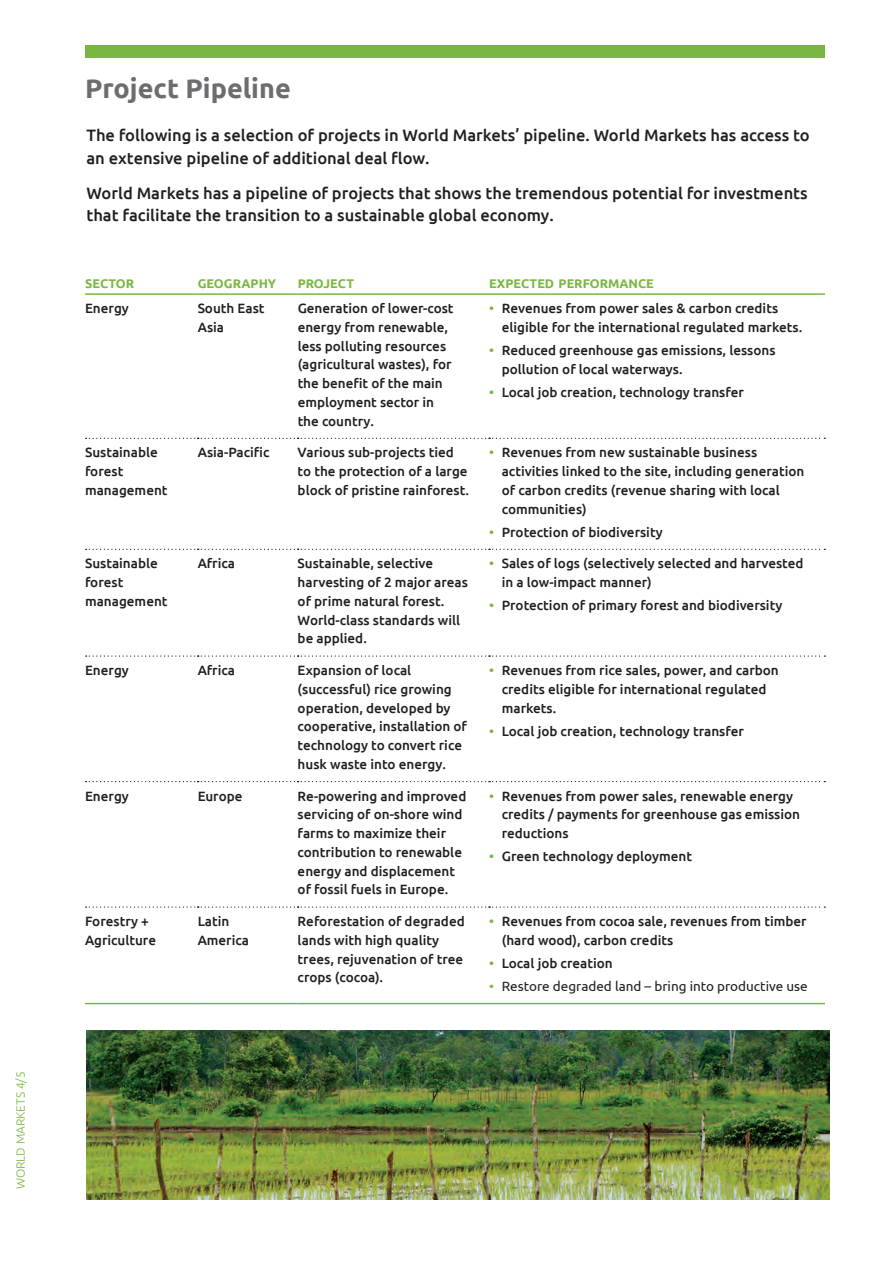
<style>
.page{position:relative;width:893px;height:1263px;background:#fff}
.page>*{position:absolute;margin:0;border:0;box-sizing:border-box;transform-origin:0 0}
._1_title{font:700 27px "Ubuntu";color:#6c6d70}
.t1{font:500 16.5px/22.5px "Ubuntu";color:#231f20}
.t2{font:500 13.5px/18.8px "Ubuntu";color:#231f20}
.t3{font:13.5px "Ubuntu";color:#231f20}
.t4{font:700 12.6px "Ubuntu";color:#79b742}
.t5{font:300 12px "Ubuntu";color:#79b742}
.s1{color:#79b742}
</style>
<div class="page">
<div style="left:85px;top:45px;width:740px;height:12px;background:#79b742"></div>
<hr style="left:85px;top:293px;width:113px;height:2px;background:#79b742">
<hr style="left:198px;top:293px;width:100px;height:2px;background:#79b742">
<hr style="left:298px;top:293px;width:191px;height:2px;background:#79b742">
<hr style="left:489px;top:293px;width:336px;height:2px;background:#79b742">
<hr style="left:85px;top:1003px;width:113px;height:1px;background:#79b742">
<hr style="left:198px;top:1003px;width:100px;height:1px;background:#79b742">
<hr style="left:298px;top:1003px;width:191px;height:1px;background:#79b742">
<hr style="left:489px;top:1003px;width:336px;height:1px;background:#79b742">
<svg style="left:86px;top:438px;width:739px;height:1px"></svg>
<svg style="left:86px;top:549px;width:739px;height:1px"></svg>
<svg style="left:86px;top:655px;width:739px;height:2px"></svg>
<svg style="left:86px;top:781px;width:739px;height:1px"></svg>
<svg style="left:86px;top:906px;width:739px;height:2px"></svg>
<img style="left:86px;top:1030px;width:743px;height:169px">
<p class="t5" style="left:13px;top:1189px;width:119px;rotate:-90deg">WORLD MARKETS 4/5</p>
<p class="_1_title" style="left:85px;top:72px;width:207px">Project Pipeline</p>
<p class="t1" style="left:86px;top:123px;width:725px">The following is a selection of projects in World Markets’ pipeline. World Markets has access to an extensive pipeline of additional deal flow.</p>
<p class="t1" style="left:86px;top:181px;width:723px">World Markets has a pipeline of projects that shows the tremendous potential for investments that facilitate the transition to a sustainable global economy.</p>
<p class="t4" style="left:85px;top:276px;width:51px">SECTOR</p>
<p class="t4" style="left:198px;top:276px;width:80px">GEOGRAPHY</p>
<p class="t4" style="left:298px;top:276px;width:58px">PROJECT</p>
<p class="t4" style="left:489px;top:276px;width:166px">EXPECTED PERFORMANCE</p>
<p class="t2" style="left:85px;top:298px;width:45px">Energy</p>
<p class="t2" style="left:198px;top:298px;width:68px">South East<br>Asia</p>
<p class="t2" style="left:298px;top:298px;width:157px">Generation of lower-cost energy from renewable, less polluting resources (agricultural wastes), for the benefit of the main employment sector in the country.</p>
<p class="t2" style="left:502px;top:298px;width:302px;text-indent:-13px"><span class="s1">•</span> Revenues from power sales &amp; carbon credits eligible for the international regulated markets.</p>
<p class="t2" style="left:502px;top:340px;width:275px;text-indent:-13px"><span class="s1">•</span> Reduced greenhouse gas emissions, lessons pollution of local waterways.</p>
<p class="t2" style="left:489px;top:382px;width:256px"><span class="s1">•</span> Local job creation, technology transfer</p>
<p class="t2" style="left:85px;top:443px;width:84px">Sustainable forest management</p>
<p class="t2" style="left:198px;top:443px;width:73px">Asia-Pacific</p>
<p class="t2" style="left:298px;top:443px;width:173px">Various sub-projects tied to the protection of a large block of pristine rainforest.</p>
<p class="t2" style="left:502px;top:443px;width:304px;text-indent:-13px"><span class="s1">•</span> Revenues from new sustainable business activities linked to the site, including generation of carbon credits (revenue sharing with local communities)</p>
<p class="t2" style="left:489px;top:522px;width:175px"><span class="s1">•</span> Protection of biodiversity</p>
<p class="t2" style="left:85px;top:554px;width:84px">Sustainable forest management</p>
<p class="t2" style="left:198px;top:554px;width:39px">Africa</p>
<p class="t2" style="left:298px;top:554px;width:172px">Sustainable, selective harvesting of 2 major areas of prime natural forest.<br>World-class standards will be applied.</p>
<p class="t2" style="left:502px;top:554px;width:303px;text-indent:-13px"><span class="s1">•</span> Sales of logs (selectively selected and harvested in a low-impact manner)</p>
<p class="t2" style="left:489px;top:595px;width:295px"><span class="s1">•</span> Protection of primary forest and biodiversity</p>
<p class="t2" style="left:85px;top:660px;width:45px">Energy</p>
<p class="t2" style="left:198px;top:660px;width:39px">Africa</p>
<p class="t2" style="left:298px;top:660px;width:171px">Expansion of local (successful) rice growing operation, developed by cooperative, installation of technology to convert rice husk waste into energy.</p>
<p class="t2" style="left:502px;top:660px;width:279px;text-indent:-13px"><span class="s1">•</span> Revenues from rice sales, power, and carbon credits eligible for international regulated markets.</p>
<p class="t2" style="left:489px;top:721px;width:256px"><span class="s1">•</span> Local job creation, technology transfer</p>
<p class="t2" style="left:85px;top:786px;width:45px">Energy</p>
<p class="t2" style="left:198px;top:786px;width:46px">Europe</p>
<p class="t2" style="left:298px;top:786px;width:170px">Re-powering and improved servicing of on-shore wind farms to maximize their contribution to renewable energy and displacement of fossil fuels in Europe.</p>
<p class="t2" style="left:502px;top:786px;width:300px;text-indent:-13px"><span class="s1">•</span> Revenues from power sales, renewable energy credits / payments for greenhouse gas emission reductions</p>
<p class="t2" style="left:489px;top:846px;width:205px"><span class="s1">•</span> Green technology deployment</p>
<p class="t2" style="left:85px;top:911px;width:73px">Forestry +<br>Agriculture</p>
<p class="t2" style="left:198px;top:911px;width:53px">Latin<br>America</p>
<p class="t2" style="left:298px;top:911px;width:169px">Reforestation of degraded lands with high quality trees, rejuvenation of tree crops (cocoa).</p>
<p class="t2" style="left:502px;top:911px;width:306px;text-indent:-13px"><span class="s1">•</span> Revenues from cocoa sale, revenues from timber (hard wood), carbon credits</p>
<p class="t2" style="left:489px;top:953px;width:125px"><span class="s1">•</span> Local job creation</p>
<p class="t3" style="left:489px;top:978px;width:320px"><span class="s1">•</span> Restore degraded land – bring into productive use</p>
</div>
